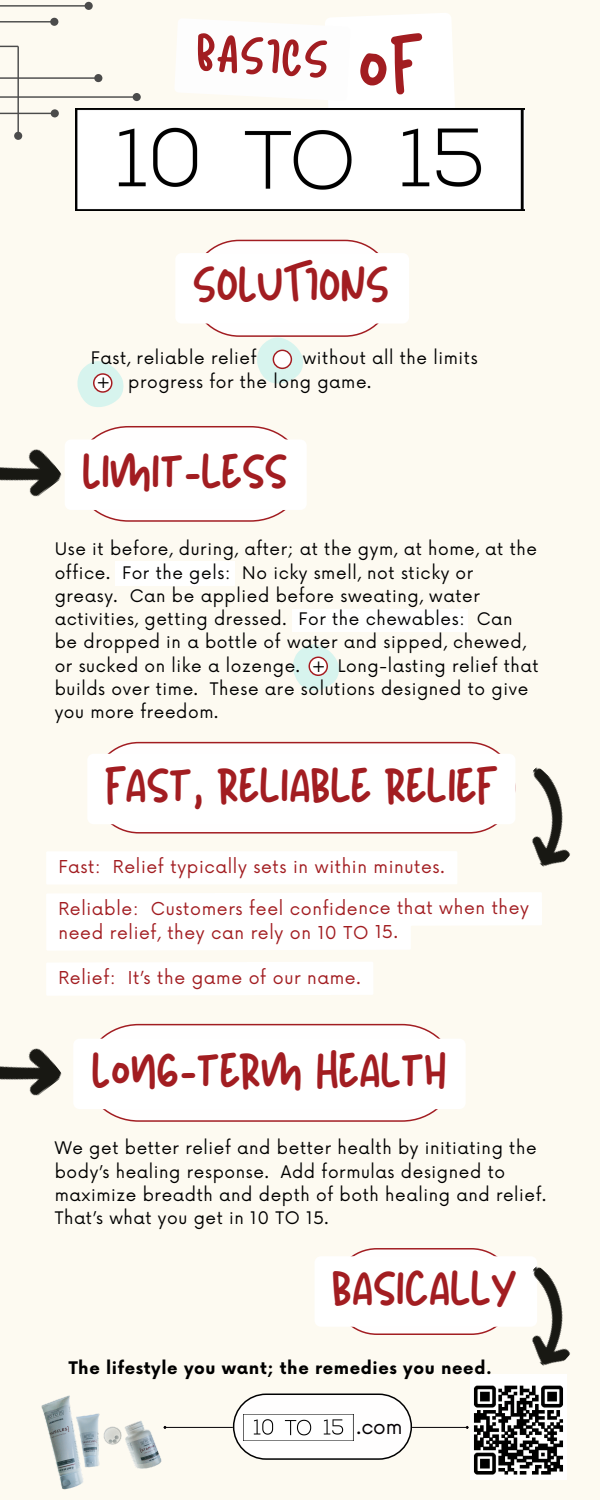
<style>
.page{position:relative;width:600px;height:1500px;background:#fdfaf1}
.page>*{position:absolute;margin:0;border:0;box-sizing:border-box;transform-origin:0 0}
.t1{font:48.9px "New Sun Yandi Designs";color:#a21d21}
.t2{font:46.8px "New Sun Yandi Designs";letter-spacing:.035em;color:#a21d21}
.t3{font:20px "Now";color:#040004}
.t4{font:17.3px/24.2px "Now";letter-spacing:.035em;color:#a21d21}
.t5{font:16.9px/23.2px "Now";letter-spacing:.035em;color:#000}
.t6{font:700 16.9px "Now";letter-spacing:.035em;color:#000}
</style>
<div class="page">
<img style="left:75px;top:108px;width:450px;height:103px">
<svg style="left:0;top:2px;width:141px;height:137px"></svg>
<svg style="left:233px;top:1394px;width:179px;height:66px"></svg>
<img style="left:244px;top:1415px;width:110px;height:25px">
<hr style="left:166px;top:1427px;width:67px;height:1px;background:#040004">
<hr style="left:412px;top:1427px;width:54px;height:1px;background:#040004">
<img style="left:41px;top:1395px;width:123px;height:95px">
<img style="left:470px;top:1375px;width:97px;height:105px">
<svg style="left:315px;top:1248px;width:222px;height:87px"></svg>
<img style="left:490px;top:1265px;width:80px;height:101px">
<svg style="left:107px;top:742px;width:408px;height:91px"></svg>
<div style="left:87px;top:754px;width:428px;height:70px;background:#fff;border-radius:6px"></div>
<img style="left:490px;top:767px;width:80px;height:100px">
<div style="left:46px;top:962px;width:327px;height:33px;background:#fff"></div>
<div style="left:46px;top:851px;width:411px;height:33px;background:#fff"></div>
<svg style="left:46px;top:892px;width:496px;height:58px"></svg>
<img style="left:0;top:449px;width:62px;height:48px">
<svg style="left:77px;top:361px;width:47px;height:46px"></svg>
<div style="left:116px;top:561px;width:119px;height:25px;background:#fff"></div>
<div style="left:292px;top:609px;width:176px;height:23px;background:#fff"></div>
<img style="left:0;top:1048px;width:62px;height:48px">
<svg style="left:100px;top:1024px;width:341px;height:98px"></svg>
<div style="left:74px;top:1039px;width:391px;height:70px;background:#fff"></div>
<svg style="left:65px;top:426px;width:241px;height:96px"></svg>
<svg style="left:293px;top:644px;width:46px;height:47px"></svg>
<svg style="left:176px;top:240px;width:233px;height:144px"></svg>
<svg style="left:174px;top:13px;width:282px;height:115px"></svg>
<h2 class="t1" style="left:199px;top:29px;width:132px;rotate:3deg">BASICS</h2>
<p class="t2" style="left:194px;top:262px;width:196px">SOLUTIONS</p>
<p class="t5" style="left:91px;top:348px;width:167px">Fast, reliable relief</p>
<p class="t5" style="left:303px;top:348px;width:176px">without all the limits</p>
<h3 class="t5" style="left:97px;top:371px;width:276px">+ progress for the long game.</h3>
<p class="t2" style="left:83px;top:449px;width:204px">LIMIT-LESS</p>
<h3 class="t5" style="left:55px;top:538px;width:486px">Use it before, during, after; at the gym, at home, at the office. For the gels: No icky smell, not sticky or greasy. Can be applied before sweating, water activities, getting dressed. For the chewables: Can be dropped in a bottle of water and sipped, chewed, or sucked on like a lozenge. + Long-lasting relief that builds over time. These are solutions designed to give you more freedom.</h3>
<p class="t2" style="left:107px;top:763px;width:390px">FAST, RELIABLE RELIEF</p>
<p class="t4" style="left:58px;top:856px;width:388px">Fast: Relief typically sets in within minutes.</p>
<h3 class="t4" style="left:58px;top:897px;width:472px">Reliable: Customers feel confidence that when they need relief, they can rely on 10 TO 15.</h3>
<p class="t4" style="left:58px;top:967px;width:304px">Relief: It’s the game of our name.</p>
<p class="t2" style="left:93px;top:1048px;width:355px">LONG-TERM HEALTH</p>
<p class="t5" style="left:55px;top:1138px;width:493px">We get better relief and better health by initiating the body’s healing response. Add formulas designed to maximize breadth and depth of both healing and relief.<br>That’s what you get in 10 TO 15.</p>
<p class="t2" style="left:333px;top:1265px;width:185px">BASICALLY</p>
<p class="t6" style="left:69px;top:1359px;width:425px">The lifestyle you want; the remedies you need.</p>
<h2 class="t3" style="left:357px;top:1416px;width:48px">.com</h2>
</div>
